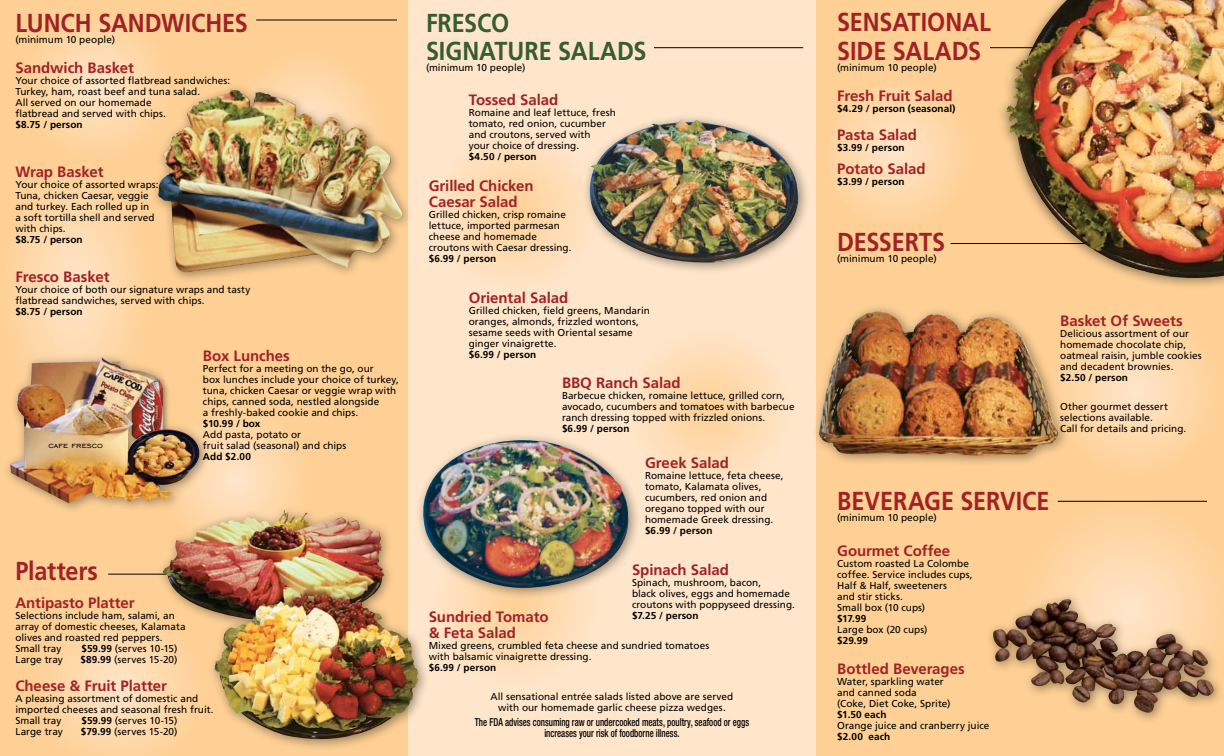
<style>
.page{position:relative;width:1224px;height:756px;background:#fed095}
.page>*{position:absolute;margin:0;border:0;box-sizing:border-box;transform-origin:0 0}
.t1{font:700 26px/29px "Frutiger LT Std";letter-spacing:-.005em;color:#a02225;scale:.9 1}
.t2{font:700 26px/28px "Frutiger LT Std";letter-spacing:-.005em;color:#375c2f;scale:.9 1}
.t3{font:700 15px/16px "Frutiger LT Std";letter-spacing:-.005em;color:#a02225}
.t4{font:500 condensed 11px/10.5px "Helvetica Neue LT Std";color:#000;text-align:center;scale:.8 1}
.t5{font:10px/11px "Frutiger LT Std";letter-spacing:.005em;color:#000}
.t6{font:700 10px "Frutiger LT Std";letter-spacing:.005em;color:#000}
.t7{font:10px "Engravers Gothic BT";color:#000}
.s1{font-weight:700}
</style>
<div class="page">
<div style="left:408px;top:0;width:408px;height:756px;background:#ffe6ca"></div>
<svg style="left:161px;top:405px;width:149px;height:148px"></svg>
<svg style="left:22px;top:12px;width:149px;height:149px"></svg>
<svg style="left:625px;top:325px;width:168px;height:168px"></svg>
<svg style="left:432px;top:127px;width:167px;height:167px"></svg>
<svg style="left:432px;top:520px;width:167px;height:168px"></svg>
<svg style="left:15px;top:160px;width:121px;height:190px"></svg>
<svg style="left:828px;top:81px;width:148px;height:149px"></svg>
<svg style="left:1043px;top:523px;width:171px;height:68px"></svg>
<svg style="left:1070px;top:323px;width:135px;height:137px"></svg>
<svg style="left:52px;top:621px;width:136px;height:135px"></svg>
<hr style="left:108px;top:574px;width:154px;height:1px;background:#000">
<div style="left:221px;top:52px;width:161px;height:148px;background:#fed39c;border-radius:74px"></div>
<div style="left:151px;top:82px;width:263px;height:202px;background:#000;opacity:.4"></div>
<img style="left:158px;top:90px;width:215px;height:182px">
<div style="left:155px;top:504px;width:241px;height:129px;background:#000;opacity:.4"></div>
<img style="left:163px;top:510px;width:222px;height:112px">
<hr style="left:256px;top:20px;width:141px;height:1px;background:#000">
<div style="left:207px;top:586px;width:223px;height:165px;background:#000;opacity:.4"></div>
<img style="left:214px;top:594px;width:89px;height:116px">
<div style="left:582px;top:112px;width:229px;height:163px;background:#000;opacity:.4"></div>
<img style="left:580px;top:119px;width:228px;height:144px">
<hr style="left:654px;top:47px;width:149px;height:1px;background:#000">
<hr style="left:990px;top:47px;width:149px;height:1px;background:#000">
<div style="left:415px;top:432px;width:226px;height:168px;background:#000;opacity:.4"></div>
<img style="left:412px;top:440px;width:222px;height:148px">
<div style="left:811px;top:303px;width:259px;height:165px;background:#000;opacity:.4"></div>
<img style="left:819px;top:311px;width:240px;height:145px">
<hr style="left:1058px;top:501px;width:149px;height:1px;background:#000">
<hr style="left:951px;top:243px;width:160px;height:1px;background:#000">
<div style="left:3px;top:350px;width:208px;height:165px;background:#000;opacity:.4"></div>
<img style="left:10px;top:359px;width:190px;height:145px">
<div style="left:995px;top:0;width:229px;height:290px;background:#000;opacity:.4"></div>
<img style="left:1006px;top:0;width:218px;height:279px">
<div style="left:985px;top:591px;width:239px;height:134px;background:#000;opacity:.4"></div>
<img style="left:992px;top:599px;width:222px;height:115px">
<h1 class="t1" style="left:15px;top:9px;width:260px">Lunch Sandwiches</h1>
<p class="t5" style="left:15px;top:34px;width:101px">(minimum 10 people)</p>
<h2 class="t3" style="left:15px;top:60px;width:120px">Sandwich Basket</h2>
<p class="t5" style="left:15px;top:75px;width:216px">Your choice of assorted flatbread sandwiches:<br>Turkey, ham, roast beef and tuna salad.<br>All served on our homemade<br>flatbread and served with chips.</p>
<p class="t6" style="left:15px;top:118px;width:69px">$8.75 / person</p>
<h2 class="t3" style="left:15px;top:164px;width:90px">Wrap Basket</h2>
<p class="t5" style="left:15px;top:179px;width:145px">Your choice of assorted wraps:<br>Tuna, chicken Caesar, veggie and turkey. Each rolled up in<br>a soft tortilla shell and served with chips.</p>
<p class="t6" style="left:15px;top:234px;width:69px">$8.75 / person</p>
<h2 class="t3" style="left:15px;top:269px;width:96px">Fresco Basket</h2>
<p class="t5" style="left:15px;top:284px;width:237px">Your choice of both our signature wraps and tasty flatbread sandwiches, served with chips.</p>
<p class="t6" style="left:15px;top:306px;width:69px">$8.75 / person</p>
<h2 class="t3" style="left:203px;top:348px;width:88px">Box Lunches</h2>
<p class="t5" style="left:203px;top:363px;width:197px">Perfect for a meeting on the go, our<br>box lunches include your choice of turkey, tuna, chicken Caesar or veggie wrap with chips, canned soda, nestled alongside<br>a freshly-baked cookie and chips.</p>
<p class="t6" style="left:203px;top:418px;width:59px">$10.99 / box</p>
<p class="t5" style="left:203px;top:429px;width:145px">Add pasta, potato or<br>fruit salad (seasonal) and chips</p>
<p class="t6" style="left:203px;top:451px;width:50px">Add $2.00</p>
<p class="t7" style="left:48px;top:439px;width:56px">cafe fresco</p>
<h1 class="t1" style="left:15px;top:557px;width:93px">Platters</h1>
<h2 class="t3" style="left:15px;top:595px;width:121px">Antipasto Platter</h2>
<p class="t5" style="left:15px;top:610px;width:172px">Selections include ham, salami, an array of domestic cheeses, Kalamata olives and roasted red peppers.<br>Small tray</p>
<p class="t5" style="left:81px;top:643px;width:97px"><span class="s1">$59.99</span> (serves 10-15)</p>
<p class="t5" style="left:15px;top:654px;width:49px">Large tray</p>
<p class="t5" style="left:81px;top:654px;width:98px"><span class="s1">$89.99</span> (serves 15-20)</p>
<h2 class="t3" style="left:15px;top:678px;width:153px">Cheese &amp; Fruit Platter</h2>
<p class="t5" style="left:15px;top:693px;width:200px">A pleasing assortment of domestic and imported cheeses and seasonal fresh fruit.<br>Small tray</p>
<p class="t5" style="left:81px;top:715px;width:97px"><span class="s1">$59.99</span> (serves 10-15)</p>
<p class="t5" style="left:15px;top:726px;width:49px">Large tray</p>
<p class="t5" style="left:81px;top:726px;width:98px"><span class="s1">$79.99</span> (serves 15-20)</p>
<h1 class="t2" style="left:426px;top:9px;width:247px">Fresco<br>Signature Salads</h1>
<p class="t5" style="left:426px;top:62px;width:101px">(minimum 10 people)</p>
<h2 class="t3" style="left:469px;top:92px;width:91px">Tossed Salad</h2>
<p class="t5" style="left:469px;top:107px;width:149px">Romaine and leaf lettuce, fresh tomato, red onion, cucumber and croutons, served with<br>your choice of dressing.</p>
<p class="t6" style="left:469px;top:150px;width:69px">$4.50 / person</p>
<h2 class="t3" style="left:429px;top:178px;width:106px">Grilled Chicken<br>Caesar Salad</h2>
<p class="t5" style="left:429px;top:209px;width:144px">Grilled chicken, crisp romaine lettuce, imported parmesan cheese and homemade croutons with Caesar dressing.</p>
<p class="t6" style="left:429px;top:253px;width:69px">$6.99 / person</p>
<h2 class="t3" style="left:469px;top:290px;width:101px">Oriental Salad</h2>
<p class="t5" style="left:469px;top:305px;width:183px">Grilled chicken, field greens, Mandarin oranges, almonds, frizzled wontons, sesame seeds with Oriental sesame ginger vinaigrette.</p>
<p class="t6" style="left:469px;top:349px;width:69px">$6.99 / person</p>
<h2 class="t3" style="left:562px;top:375px;width:120px">BBQ Ranch Salad</h2>
<p class="t5" style="left:562px;top:390px;width:234px">Barbecue chicken, romaine lettuce, grilled corn, avocado, cucumbers and tomatoes with barbecue ranch dressing topped with frizzled onions.</p>
<p class="t6" style="left:562px;top:423px;width:69px">$6.99 / person</p>
<h2 class="t3" style="left:645px;top:455px;width:85px">Greek Salad</h2>
<p class="t5" style="left:645px;top:470px;width:140px">Romaine lettuce, feta cheese, tomato, Kalamata olives, cucumbers, red onion and oregano topped with our homemade Greek dressing.</p>
<p class="t6" style="left:645px;top:525px;width:69px">$6.99 / person</p>
<h2 class="t3" style="left:632px;top:562px;width:98px">Spinach Salad</h2>
<p class="t5" style="left:632px;top:577px;width:164px">Spinach, mushroom, bacon,<br>black olives, eggs and homemade croutons with poppyseed dressing.</p>
<h2 class="t3" style="left:429px;top:609px;width:121px">Sundried Tomato</h2>
<p class="t6" style="left:632px;top:610px;width:68px">$7.25 / person</p>
<h2 class="t3" style="left:429px;top:625px;width:89px">&amp; Feta Salad</h2>
<p class="t5" style="left:429px;top:641px;width:282px">Mixed greens, crumbled feta cheese and sundried tomatoes with balsamic vinaigrette dressing.</p>
<p class="t6" style="left:429px;top:662px;width:69px">$6.99 / person</p>
<p class="t5" style="left:491px;top:691px;width:244px;text-align:center">All sensational entrée salads listed above are served with our homemade garlic cheese pizza wedges.</p>
<p class="t4" style="left:475px;top:717px;width:344px">The FDA advises consuming raw or undercooked meats, poultry, seafood or eggs increases your risk of foodborne illness.</p>
<h1 class="t1" style="left:837px;top:8px;width:166px">Sensational<br>Side Salads</h1>
<p class="t5" style="left:837px;top:62px;width:101px">(minimum 10 people)</p>
<h2 class="t3" style="left:837px;top:88px;width:117px">Fresh Fruit Salad</h2>
<p class="t6" style="left:837px;top:103px;width:120px">$4.29 / person (seasonal)</p>
<h2 class="t3" style="left:837px;top:127px;width:81px">Pasta Salad</h2>
<p class="t6" style="left:837px;top:141px;width:69px">$3.99 / person</p>
<h2 class="t3" style="left:837px;top:161px;width:90px">Potato Salad</h2>
<p class="t6" style="left:837px;top:175px;width:69px">$3.99 / person</p>
<h1 class="t1" style="left:837px;top:228px;width:121px">Desserts</h1>
<p class="t5" style="left:837px;top:253px;width:101px">(minimum 10 people)</p>
<h2 class="t3" style="left:1060px;top:313px;width:124px">Basket Of Sweets</h2>
<p class="t5" style="left:1060px;top:328px;width:143px">Delicious assortment of our homemade chocolate chip, oatmeal raisin, jumble cookies and decadent brownies.</p>
<p class="t6" style="left:1060px;top:372px;width:69px">$2.50 / person</p>
<p class="t5" style="left:1060px;top:401px;width:128px">Other gourmet dessert selections available.<br>Call for details and pricing.</p>
<h1 class="t1" style="left:837px;top:486px;width:238px">Beverage Service</h1>
<p class="t5" style="left:837px;top:512px;width:101px">(minimum 10 people)</p>
<h2 class="t3" style="left:837px;top:543px;width:114px">Gourmet Coffee</h2>
<p class="t5" style="left:837px;top:558px;width:137px">Custom roasted La Colombe coffee. Service includes cups,<br>Half &amp; Half, sweeteners<br>and stir sticks.<br>Small box (10 cups)</p>
<p class="t6" style="left:837px;top:612px;width:31px">$17.99</p>
<p class="t5" style="left:837px;top:624px;width:92px">Large box (20 cups)</p>
<p class="t6" style="left:837px;top:634px;width:32px">$29.99</p>
<h2 class="t3" style="left:837px;top:661px;width:129px">Bottled Beverages</h2>
<p class="t5" style="left:837px;top:676px;width:115px">Water, sparkling water and canned soda<br>(Coke, Diet Coke, Sprite)</p>
<p class="t6" style="left:837px;top:708px;width:51px">$1.50 each</p>
<p class="t5" style="left:837px;top:720px;width:154px">Orange juice and cranberry juice</p>
<p class="t6" style="left:837px;top:730px;width:55px">$2.00 each</p>
</div>
